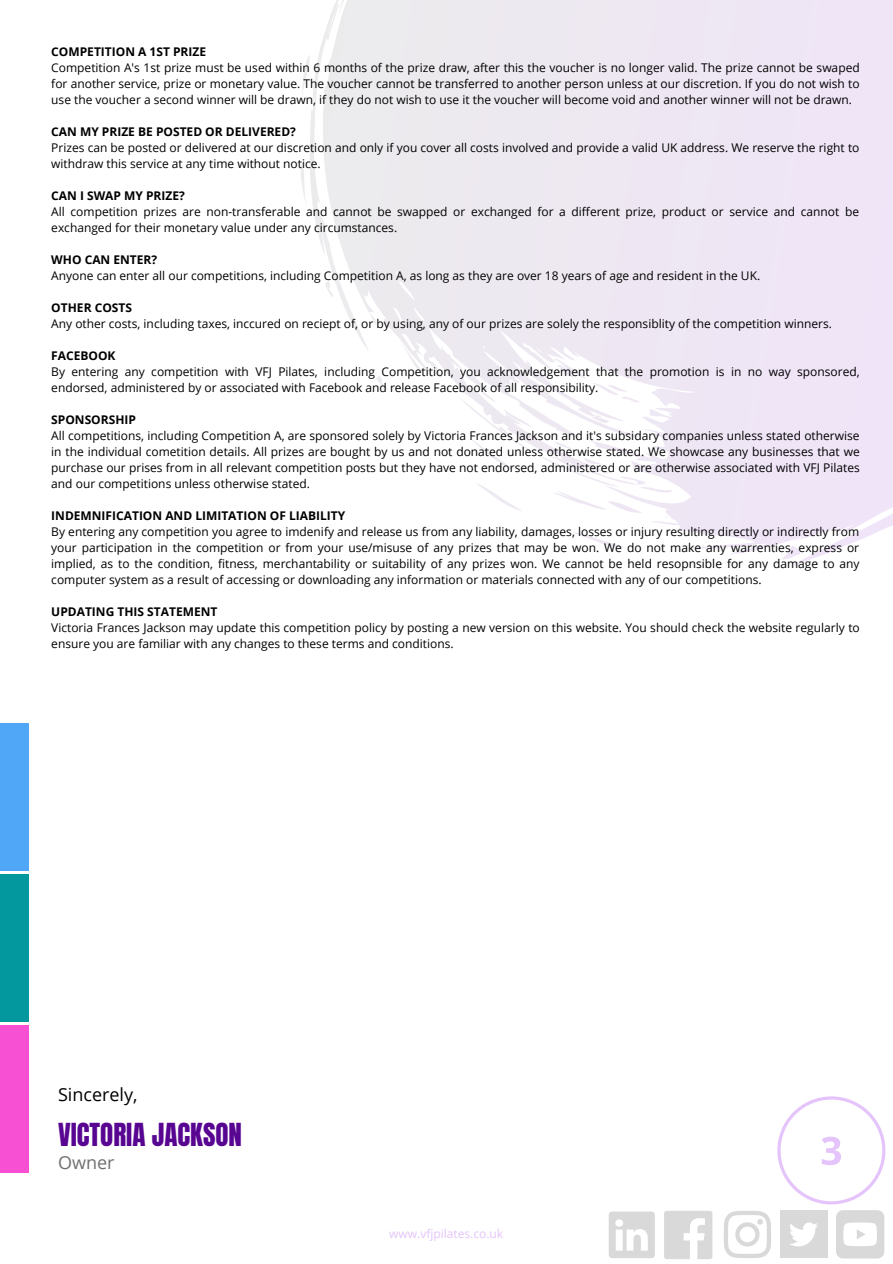
<style>
.page{position:relative;width:893px;height:1264px;background:#fff}
.page>*{position:absolute;margin:0;border:0;box-sizing:border-box;transform-origin:0 0}
.t1{font:27px "Anton";color:#580592}
.t2{font:18px "Open Sans";color:#000}
.t3{font:18px "Open Sans";color:#707070}
.t4{font:12px/16px "Open Sans";color:#000}
.t5{font:700 12px "Open Sans";color:#000}
.t6{font:12px "Open Sans";color:#e4c4fa}
</style>
<div class="page">
<svg style="left:301px;top:0;width:591px;height:566px;fill:#efe8f5"></svg>
<svg style="left:724px;top:1211px;width:47px;height:46px"></svg>
<svg style="left:608px;top:1211px;width:46px;height:47px"></svg>
<div style="left:664px;top:1210px;width:48px;height:49px;background:#d9d9d9;border-radius:3px"></div>
<svg style="left:683px;top:1218px;width:21px;height:41px"></svg>
<div style="left:779px;top:1210px;width:48px;height:47px;background:#d9d9d9"></div>
<svg style="left:790px;top:1222px;width:28px;height:24px"></svg>
<svg style="left:836px;top:1210px;width:48px;height:48px"></svg>
<svg style="left:777px;top:1096px;width:108px;height:108px"></svg>
<div style="left:0;top:1025px;width:28px;height:148px;background:#f850d3"></div>
<div style="left:0;top:874px;width:28px;height:147px;background:#03989e"></div>
<div style="left:0;top:723px;width:28px;height:147px;background:#50a7f8"></div>
<p class="t5" style="left:51px;top:43px;width:156px">COMPETITION A 1ST PRIZE</p>
<p class="t4" style="left:51px;top:59px;width:809px;text-align:justify">Competition A's 1st prize must be used within 6 months of the prize draw, after this the voucher is no longer valid. The prize cannot be swaped for another service, prize or monetary value. The voucher cannot be transferred to another person unless at our discretion. If you do not wish to use the voucher a second winner will be drawn, if they do not wish to use it the voucher will become void and another winner will not be drawn.</p>
<p class="t5" style="left:51px;top:123px;width:246px">CAN MY PRIZE BE POSTED OR DELIVERED?</p>
<p class="t4" style="left:51px;top:139px;width:809px">Prizes can be posted or delivered at our discretion and only if you cover all costs involved and provide a valid UK address. We reserve the right to withdraw this service at any time without notice.</p>
<p class="t5" style="left:51px;top:187px;width:135px">CAN I SWAP MY PRIZE?</p>
<p class="t4" style="left:51px;top:203px;width:809px">All competition prizes are non-transferable and cannot be swapped or exchanged for a different prize, product or service and cannot be exchanged for their monetary value under any circumstances.</p>
<p class="t5" style="left:51px;top:251px;width:107px">WHO CAN ENTER?</p>
<p class="t4" style="left:51px;top:267px;width:710px">Anyone can enter all our competitions, including Competition A, as long as they are over 18 years of age and resident in the UK.</p>
<p class="t5" style="left:51px;top:299px;width:82px">OTHER COSTS</p>
<p class="t4" style="left:51px;top:315px;width:782px">Any other costs, including taxes, inccured on reciept of, or by using, any of our prizes are solely the responsiblity of the competition winners.</p>
<p class="t5" style="left:51px;top:347px;width:66px">FACEBOOK</p>
<p class="t4" style="left:51px;top:363px;width:810px">By entering any competition with VFJ Pilates, including Competition, you acknowledgement that the promotion is in no way sponsored, endorsed, administered by or associated with Facebook and release Facebook of all responsibility.</p>
<p class="t5" style="left:51px;top:411px;width:86px">SPONSORSHIP</p>
<p class="t4" style="left:51px;top:427px;width:810px;text-align:justify">All competitions, including Competition A, are sponsored solely by Victoria Frances Jackson and it's subsidary companies unless stated otherwise in the individual cometition details. All prizes are bought by us and not donated unless otherwise stated. We showcase any businesses that we purchase our prises from in all relevant competition posts but they have not endorsed, administered or are otherwise associated with VFJ Pilates and our competitions unless otherwise stated.</p>
<p class="t5" style="left:51px;top:506px;width:295px">INDEMNIFICATION AND LIMITATION OF LIABILITY</p>
<p class="t4" style="left:51px;top:523px;width:809px;text-align:justify">By entering any competition you agree to imdenify and release us from any liability, damages, losses or injury resulting directly or indirectly from your participation in the competition or from your use/misuse of any prizes that may be won. We do not make any warrenties, express or implied, as to the condition, fitness, merchantability or suitability of any prizes won. We cannot be held resopnsible for any damage to any computer system as a result of accessing or downloading any information or materials connected with any of our competitions.</p>
<p class="t5" style="left:51px;top:602px;width:168px">UPDATING THIS STATEMENT</p>
<p class="t4" style="left:51px;top:619px;width:810px">Victoria Frances Jackson may update this competition policy by posting a new version on this website. You should check the website regularly to ensure you are familiar with any changes to these terms and conditions.</p>
<h2 class="t2" style="left:58px;top:1081px;width:81px">Sincerely,</h2>
<h1 class="t1" style="left:58px;top:1114px;width:185px">VICTORIA JACKSON</h1>
<h2 class="t3" style="left:58px;top:1149px;width:58px">Owner</h2>
<p class="t6" style="left:389px;top:1224px;width:115px">www.vfjpilates.co.uk</p>
</div>
